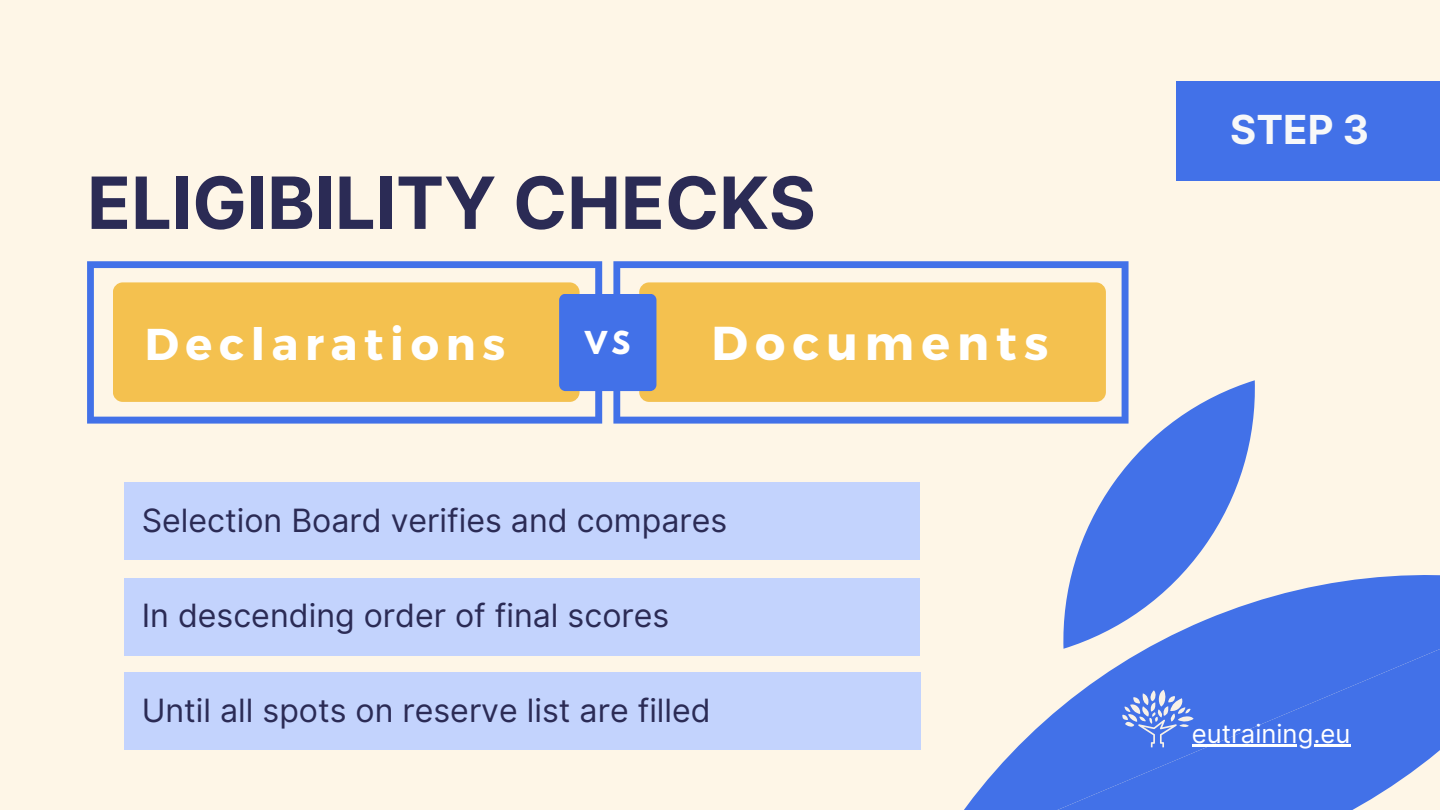
<style>
.page{position:relative;width:1440px;height:810px;background:#fef6e7}
.page>*{position:absolute;margin:0;border:0;box-sizing:border-box;transform-origin:0 0}
.t1{font:700 72px "Inter";color:#2b2b55}
.t2{font:700 47.5px "Montserrat";letter-spacing:.15em;color:#fff}
.t3{font:700 44.5px "Montserrat";letter-spacing:.15em;color:#fff}
.t4{font:700 40px "Inter";color:#f7f8f9}
.t5{font:32.1px "Inter";color:#2b2b55}
.t6{font:700 28px "League Spartan";color:#fff}
.t7{font:25.7px "Inter";color:#fff}
</style>
<div class="page">
<svg style="left:964px;top:575px;width:476px;height:235px;fill:#4271e8"></svg>
<svg style="left:1062px;top:380px;width:194px;height:269px;fill:#4271e8"></svg>
<div style="left:1176px;top:81px;width:264px;height:100px;background:#4271e8"></div>
<svg style="left:1122px;top:690px;width:72px;height:57px"></svg>
<hr style="left:1192px;top:744px;width:158px;height:2px;background:#fff">
<svg style="left:87px;top:261px;width:515px;height:163px"></svg>
<div style="left:113px;top:282px;width:466px;height:120px;background:#f4c14f;border-radius:10px"></div>
<svg style="left:613px;top:261px;width:516px;height:163px"></svg>
<div style="left:639px;top:282px;width:467px;height:120px;background:#f4c14f;border-radius:10px"></div>
<div style="left:559px;top:294px;width:97px;height:97px;background:#4271e8;border-radius:6px"></div>
<div style="left:124px;top:578px;width:795px;height:77px;background:#c3d3fd"></div>
<div style="left:124px;top:672px;width:796px;height:77px;background:#c3d3fd"></div>
<div style="left:124px;top:482px;width:795px;height:78px;background:#c3d3fd"></div>
<h1 class="t1" style="left:87px;top:160px;width:730px">ELIGIBILITY CHECKS</h1>
<h3 class="t3" style="left:145px;top:315px;width:362px">Declarations</h3>
<p class="t6" style="left:585px;top:329px;width:46px">VS</p>
<h2 class="t2" style="left:712px;top:312px;width:338px">Documents</h2>
<p class="t5" style="left:142px;top:501px;width:587px">Selection Board verifies and compares</p>
<p class="t5" style="left:142px;top:596px;width:529px">In descending order of final scores</p>
<p class="t5" style="left:142px;top:691px;width:571px">Until all spots on reserve list are filled</p>
<p class="t4" style="left:1230px;top:106px;width:140px">STEP 3</p>
<p class="t7" style="left:1192px;top:718px;width:160px">eutraining.eu</p>
</div>
